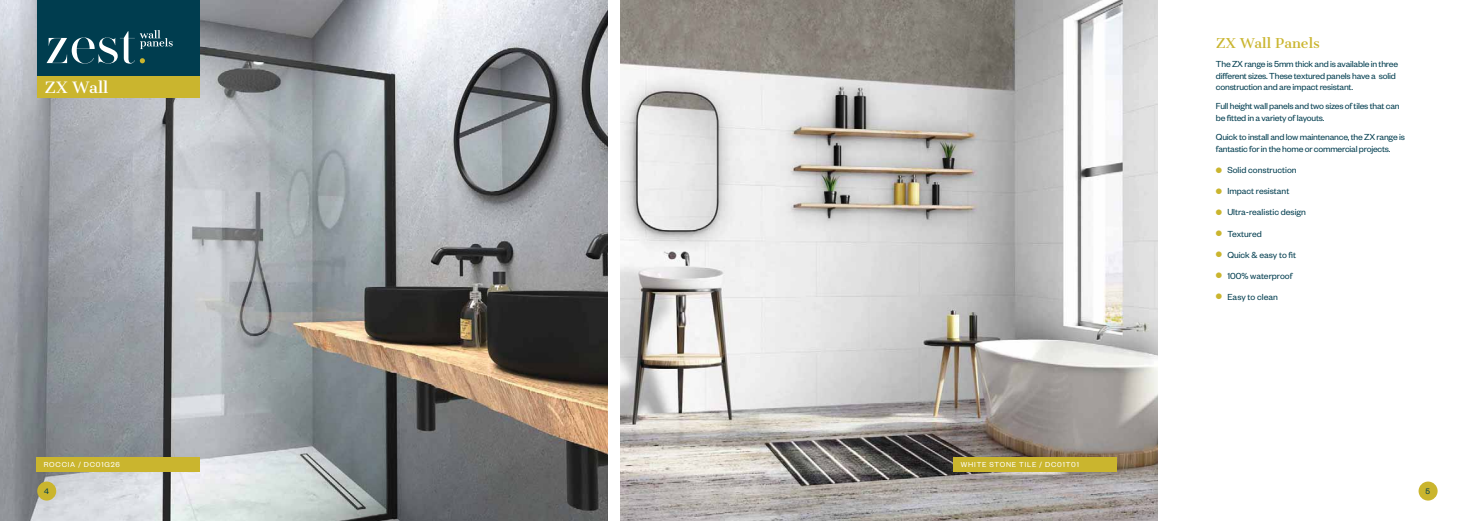
<style>
.page{position:relative;width:1474px;height:521px;background:#fff}
.page>*{position:absolute;margin:0;border:0;box-sizing:border-box;transform-origin:0 0}
.t1{font:20.12px "Sree Krushnadevaraya";color:#fff}
.t2{font:17.5px "Sree Krushnadevaraya";color:#cab52e}
.t3{font:9.62px/11.5px "Founders Grotesk";letter-spacing:-.02em;color:#003d4f}
.t4{font:9.62px/21.1px "Founders Grotesk";color:#003d4f}
.t5{font:8.75px "Founders Grotesk";color:#003d4f}
.t6{font:7.96px "Founders Grotesk";letter-spacing:.1em;color:#fff}
</style>
<div class="page">
<img style="left:0;top:0;width:608px;height:521px">
<div style="left:1418px;top:481px;width:19px;height:19px;background:#cab52e;border-radius:50%"></div>
<div style="left:37px;top:481px;width:19px;height:19px;background:#cab52e;border-radius:50%"></div>
<img style="left:620px;top:0;width:537px;height:521px">
<div style="left:37px;top:0;width:163px;height:98px;background:#003d4f"></div>
<svg style="left:47px;top:30px;width:126px;height:34px"></svg>
<div style="left:36px;top:457px;width:164px;height:14px;background:#cab52e"></div>
<div style="left:953px;top:457px;width:163px;height:14px;background:#cab52e"></div>
<div style="left:37px;top:76px;width:163px;height:22px;background:#cab52e"></div>
<h1 class="t1" style="left:45px;top:74px;width:65px">ZX Wall</h1>
<p class="t6" style="left:44px;top:461px;width:78px">ROCCIA / DC01G26</p>
<p class="t6" style="left:961px;top:461px;width:120px">WHITE STONE TILE / DC01T01</p>
<h2 class="t2" style="left:1215px;top:32px;width:105px">ZX Wall Panels</h2>
<p class="t3" style="left:1215px;top:59px;width:184px">The ZX range is 5mm thick and is available in three different sizes. These textured panels have a solid construction and are impact resistant.</p>
<p class="t3" style="left:1215px;top:101px;width:185px">Full height wall panels and two sizes of tiles that can be fitted in a variety of layouts.</p>
<p class="t3" style="left:1215px;top:131px;width:190px;line-height:12.6px">Quick to install and low maintenance, the ZX range is fantastic for in the home or commercial projects.</p>
<p class="t4" style="left:1227px;top:160px;width:80px">Solid construction<br>Impact resistant<br>Ultra-realistic design<br>Textured<br>Quick &amp; easy to fit<br>100% waterproof<br>Easy to clean</p>
<p class="t5" style="left:44px;top:487px;width:6px">4</p>
<p class="t5" style="left:1425px;top:487px;width:6px">5</p>
</div>
